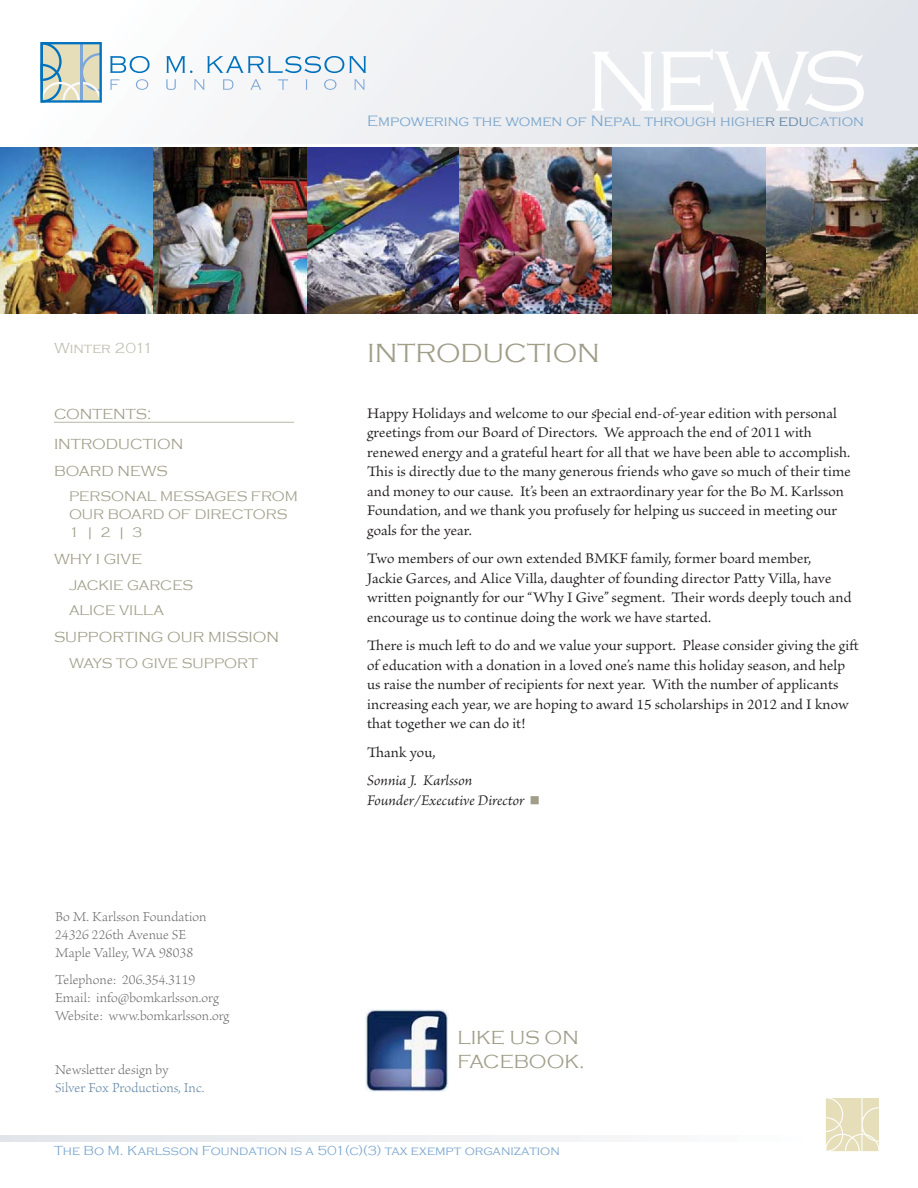
<style>
.page{position:relative;width:918px;height:1188px;background:#fff}
.page>*{position:absolute;margin:0;border:0;box-sizing:border-box;transform-origin:0 0}
.t1{font:300 88.5px "Copperplate Gothic";color:#fff}
.t2{font:300 27px "Copperplate Gothic";color:#a09e89}
.t3{font:300 19.5px/23.4px "Copperplate Gothic";color:#a09e89}
.t4{font:15.45px/19.5px "Brioso Pro";color:#231f20}
.t5{font:300 15.45px "Copperplate Gothic";color:#7ba6cd}
.t6{font:italic 15.45px/19.5px "Brioso Pro";color:#231f20}
.t7{font:300 15px/30px "Copperplate Gothic";color:#a09e89}
.t8{font:300 15px "Copperplate Gothic";color:#c1bfb1}
.t9{font:300 14.25px/18px "Brioso Pro";color:#6d6e70}
.t10{font:300 14.25px/18px "Copperplate Gothic";color:#a09e89}
.t11{font:300 14.25px "Brioso Pro";color:#6285a4}
.t12{font:300 13.5px "Copperplate Gothic";color:#7ba6cd}
.s1{color:#6285a4}
</style>
<div class="page">
<svg style="left:109px;top:0;width:809px;height:144px"></svg>
<svg style="left:110px;top:56px;width:40px;height:17px"></svg>
<svg style="left:166px;top:56px;width:27px;height:17px"></svg>
<svg style="left:207px;top:56px;width:159px;height:17px"></svg>
<svg style="left:110px;top:79px;width:9px;height:11px"></svg>
<svg style="left:136px;top:79px;width:12px;height:11px"></svg>
<svg style="left:166px;top:79px;width:10px;height:11px"></svg>
<svg style="left:194px;top:79px;width:11px;height:11px"></svg>
<svg style="left:223px;top:79px;width:10px;height:11px"></svg>
<svg style="left:250px;top:79px;width:11px;height:11px"></svg>
<svg style="left:278px;top:79px;width:10px;height:11px"></svg>
<svg style="left:306px;top:79px;width:2px;height:11px"></svg>
<svg style="left:324px;top:79px;width:12px;height:11px"></svg>
<svg style="left:354px;top:79px;width:11px;height:11px"></svg>
<svg style="left:40px;top:42px;width:62px;height:61px"></svg>
<svg style="left:0;top:1136px;width:826px;height:6px"></svg>
<svg style="left:826px;top:1098px;width:53px;height:53px"></svg>
<img style="left:0;top:147px;width:918px;height:166px">
<hr style="left:54px;top:422px;width:240px;height:1px;background:#b8b6a6">
<img style="left:366px;top:1009px;width:83px;height:83px">
<h1 class="t1" style="left:586px;top:33px;width:283px">NEWS</h1>
<p class="t5" style="left:367px;top:113px;width:498px">Empowering the women of Nepal through highe<span class="s1">r edu</span>cation</p>
<p class="t8" style="left:54px;top:340px;width:101px">Winter 2011</p>
<p class="t7" style="left:54px;top:399px;width:131px">CONTENTS:<br>INTRODUCTION</p>
<p class="t7" style="left:54px;top:456px;width:115px">BOARD NEWS</p>
<p class="t10" style="left:69px;top:488px;width:231px">PERSONAL MESSAGES FROM<br>OUR BOARD OF DIRECTORS<br>1 | 2 | 3</p>
<p class="t7" style="left:54px;top:545px;width:90px">WHY I GIVE</p>
<p class="t10" style="left:69px;top:573px;width:126px;line-height:25.5px">JACKIE GARCES<br>ALICE VILLA</p>
<p class="t7" style="left:54px;top:623px;width:227px">SUPPORTING OUR MISSION</p>
<p class="t10" style="left:69px;top:654px;width:190px">WAYS TO GIVE SUPPORT</p>
<p class="t9" style="left:55px;top:908px;width:153px">Bo M. Karlsson Foundation<br>24326 226th Avenue SE<br>Maple Valley, WA 98038</p>
<p class="t9" style="left:55px;top:971px;width:176px">Telephone: 206.354.3119<br>Email: info@bomkarlsson.org<br>Website: www.bomkarlsson.org</p>
<p class="t9" style="left:55px;top:1061px;width:115px">Newsletter design by</p>
<p class="t11" style="left:55px;top:1081px;width:151px">Silver Fox Productions, Inc.</p>
<h2 class="t2" style="left:367px;top:339px;width:234px">INTRODUCTION</h2>
<p class="t4" style="left:367px;top:404px;width:485px">Happy Holidays and welcome to our special end-of-year edition with personal greetings from our Board of Directors. We approach the end of 2011 with renewed energy and a grateful heart for all that we have been able to accomplish.<br>This is directly due to the many generous friends who gave so much of their time and money to our cause. It’s been an extraordinary year for the Bo M. Karlsson Foundation, and we thank you profusely for helping us succeed in meeting our goals for the year.</p>
<p class="t4" style="left:367px;top:550px;width:486px">Two members of our own extended BMKF family, former board member,<br>Jackie Garces, and Alice Villa, daughter of founding director Patty Villa, have written poignantly for our “Why I Give” segment. Their words deeply touch and encourage us to continue doing the work we have started.</p>
<p class="t4" style="left:367px;top:637px;width:493px">There is much left to do and we value your support. Please consider giving the gift of education with a donation in a loved one’s name this holiday season, and help us raise the number of recipients for next year. With the number of applicants increasing each year, we are hoping to award 15 scholarships in 2012 and I know that together we can do it!</p>
<p class="t4" style="left:367px;top:743px;width:70px">Thank you,</p>
<p class="t6" style="left:367px;top:770px;width:159px">Sonnia J. Karlsson<br>Founder/Executive Director</p>
<p class="t3" style="left:458px;top:1026px;width:129px">LIKE US ON<br>FACEBOOK.</p>
<p class="t12" style="left:54px;top:1143px;width:507px">The Bo M. Karlsson Foundation is a 501(c)(3) tax exempt organization</p>
</div>
